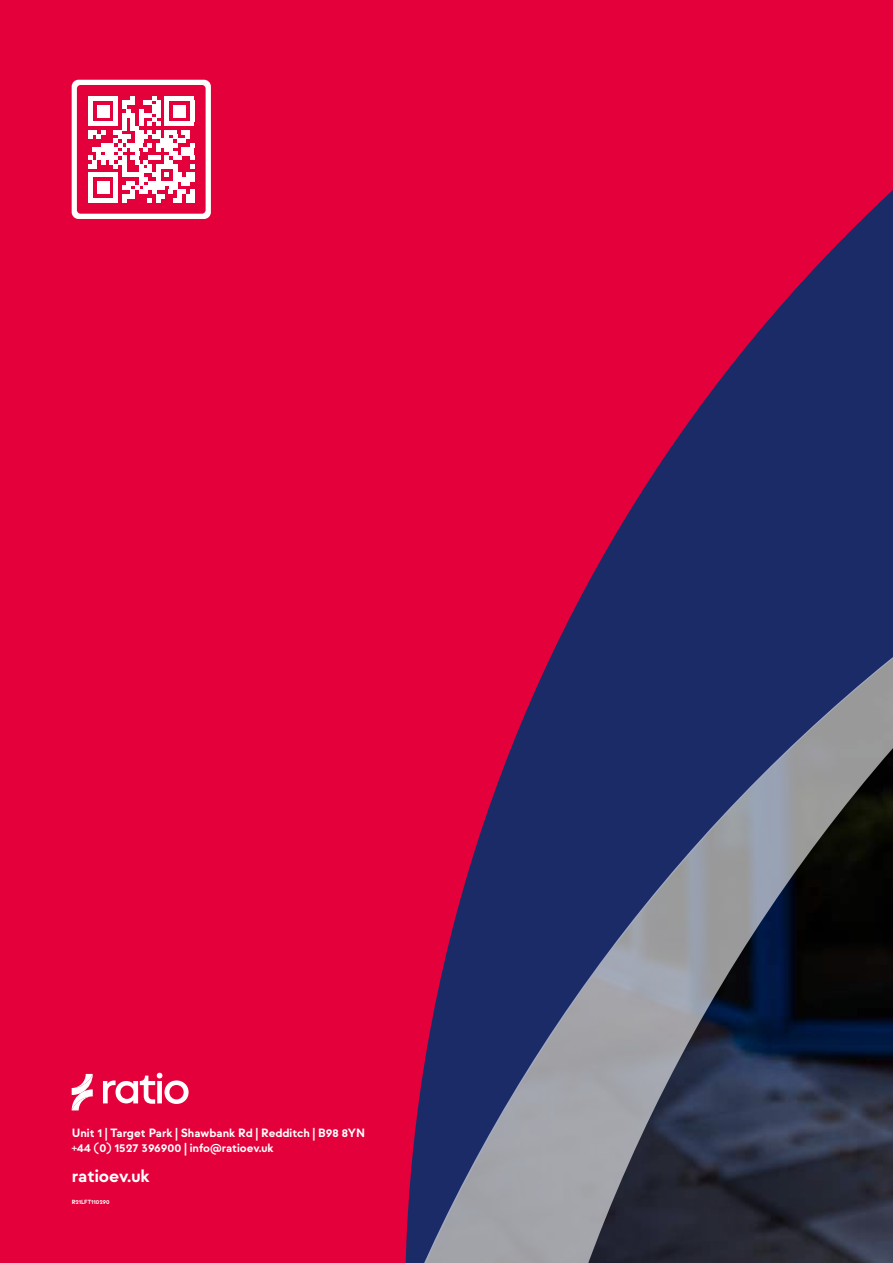
<style>
.page{position:relative;width:893px;height:1263px;background:#e4003a}
.page>*{position:absolute;margin:0;border:0;box-sizing:border-box;transform-origin:0 0}
.t1{font:700 18px "Strawford";color:#fff}
.t2{font:700 12px/15px "Strawford";color:#fff}
.t3{font:700 6px "Strawford";color:#fff}
</style>
<div class="page">
<svg style="left:405px;top:190px;width:488px;height:1073px"></svg>
<svg style="left:103px;top:1073px;width:86px;height:31px"></svg>
<svg style="left:72px;top:1074px;width:21px;height:36px"></svg>
<svg style="left:72px;top:80px;width:139px;height:139px"></svg>
<p class="t2" style="left:72px;top:1126px;width:295px">Unit 1 | Target Park | Shawbank Rd | Redditch | B98 8YN +44 (0) 1527 396900 | info@ratioev.uk</p>
<h1 class="t1" style="left:72px;top:1165px;width:79px">ratioev.uk</h1>
<p class="t3" style="left:72px;top:1198px;width:39px">R21LFT110290</p>
</div>
